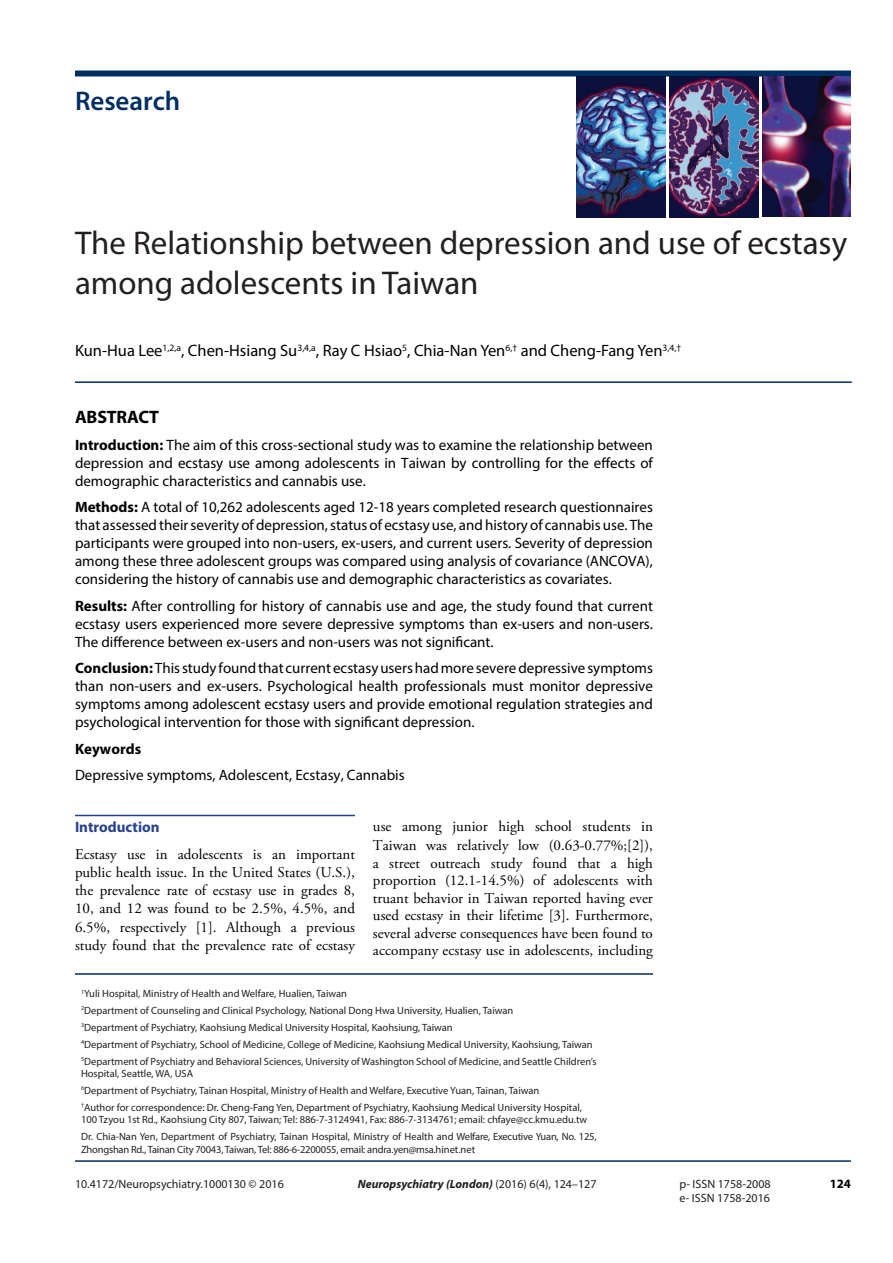
<style>
.page{position:relative;width:893px;height:1263px;background:#fff}
.page>*{position:absolute;margin:0;border:0;box-sizing:border-box;transform-origin:0 0}
.t1{font:33px/39.6px "Myriad Pro";color:#231f20}
.t2{font:600 27px "Myriad Pro";color:#002d62}
.t3{font:700 18px "Myriad Pro";letter-spacing:-.01em;color:#000}
.t4{font:16.5px "Myriad Pro";color:#000}
.t5{font:15px/18px "Myriad Pro";color:#000;text-align:justify}
.t6{font:15px/17.7px "Adobe Garamond Pro";color:#000;text-align:justify}
.t7{font:700 15px "Myriad Pro";color:#25408f}
.t8{font:700 15px "Myriad Pro";color:#000}
.t9{font:700 12.75px "Myriad Pro";color:#000}
.t10{font:12px/14.4px "Myriad Pro";color:#231f20}
.t11{font:italic 700 12px "Myriad Pro";color:#231f20}
.t12{font:10.5px/16.8px "Myriad Pro";color:#231f20}
.t13{font:10.5px "Myriad Pro";letter-spacing:-.02em;color:#231f20}
.s1{font-weight:700}
.s2{font-weight:400;font-style:normal}
</style>
<div class="page">
<div style="left:75px;top:71px;width:776px;height:6px;background:#002d62"></div>
<img style="left:576px;top:77px;width:89px;height:141px">
<img style="left:669px;top:77px;width:89px;height:140px">
<img style="left:763px;top:77px;width:88px;height:140px">
<hr style="left:75px;top:1160px;width:776px;height:2px;background:#002d62">
<hr style="left:75px;top:973px;width:578px;height:2px;background:#002d62">
<hr style="left:75px;top:381px;width:777px;height:2px;background:#002d62">
<hr style="left:75px;top:815px;width:280px;height:1px;background:#25408f">
<h2 class="t2" style="left:75px;top:84px;width:107px">Research</h2>
<h1 class="t1" style="left:75px;top:223px;width:774px">The Relationship between depression and use of ecstasy among adolescents in Taiwan</h1>
<p class="t4" style="left:75px;top:341px;width:608px">Kun-Hua Lee<sup>1,2,a</sup>, Chen-Hsiang Su<sup>3,4,a</sup>, Ray C Hsiao<sup>5</sup>, Chia-Nan Yen<sup>6,†</sup> and Cheng-Fang Yen<sup>3,4,†</sup></p>
<p class="t3" style="left:75px;top:405px;width:86px">ABSTRACT</p>
<p class="t5" style="left:75px;top:435px;width:579px"><span class="s1">Introduction:</span> The aim of this cross-sectional study was to examine the relationship between depression and ecstasy use among adolescents in Taiwan by controlling for the effects of demographic characteristics and cannabis use.</p>
<p class="t5" style="left:75px;top:498px;width:579px"><span class="s1">Methods:</span> A total of 10,262 adolescents aged 12-18 years completed research questionnaires that assessed their severity of depression, status of ecstasy use, and history of cannabis use. The participants were grouped into non-users, ex-users, and current users. Severity of depression among these three adolescent groups was compared using analysis of covariance (ANCOVA), considering the history of cannabis use and demographic characteristics as covariates.</p>
<p class="t5" style="left:75px;top:596px;width:579px"><span class="s1">Results:</span> After controlling for history of cannabis use and age, the study found that current ecstasy users experienced more severe depressive symptoms than ex-users and non-users.<br>The difference between ex-users and non-users was not significant.</p>
<p class="t5" style="left:75px;top:659px;width:579px"><span class="s1">Conclusion:</span> This study found that current ecstasy users had more severe depressive symptoms than non-users and ex-users. Psychological health professionals must monitor depressive symptoms among adolescent ecstasy users and provide emotional regulation strategies and psychological intervention for those with significant depression.</p>
<p class="t8" style="left:75px;top:739px;width:68px">Keywords</p>
<p class="t5" style="left:75px;top:766px;width:331px">Depressive symptoms, Adolescent, Ecstasy, Cannabis</p>
<p class="t7" style="left:75px;top:817px;width:86px">Introduction</p>
<p class="t6" style="left:75px;top:845px;width:281px;line-height:18.3px">Ecstasy use in adolescents is an important public health issue. In the United States (U.S.), the prevalence rate of ecstasy use in grades 8, 10, and 12 was found to be 2.5%, 4.5%, and 6.5%, respectively [1]. Although a previous study found that the prevalence rate of ecstasy</p>
<p class="t6" style="left:373px;top:818px;width:281px">use among junior high school students in Taiwan was relatively low (0.63-0.77%;[2]), a street outreach study found that a high proportion (12.1-14.5%) of adolescents with truant behavior in Taiwan reported having ever used ecstasy in their lifetime [3]. Furthermore, several adverse consequences have been found to accompany ecstasy use in adolescents, including</p>
<p class="t12" style="left:81px;top:985px;width:517px"><sup>1</sup>Yuli Hospital, Ministry of Health and Welfare, Hualien, Taiwan<br><sup>2</sup>Department of Counseling and Clinical Psychology, National Dong Hwa University, Hualien, Taiwan<br><sup>3</sup>Department of Psychiatry, Kaohsiung Medical University Hospital, Kaohsiung, Taiwan<br><sup>4</sup>Department of Psychiatry, School of Medicine, College of Medicine, Kaohsiung Medical University, Kaohsiung, Taiwan <sup>5</sup>Department of Psychiatry and Behavioral Sciences, University of Washington School of Medicine, and Seattle Children’s</p>
<p class="t12" style="left:81px;top:1065px;width:502px">Hospital, Seattle, WA, USA<br><sup>6</sup>Department of Psychiatry, Tainan Hospital, Ministry of Health and Welfare, Executive Yuan, Tainan, Taiwan<br><sup>†</sup>Author for correspondence: Dr. Cheng-Fang Yen, Department of Psychiatry, Kaohsiung Medical University Hospital,</p>
<p class="t12" style="left:81px;top:1111px;width:517px">100 Tzyou 1st Rd., Kaohsiung City 807, Taiwan; Tel: 886-7-3124941, Fax: 886-7-3134761; email: chfaye@cc.kmu.edu.tw<br>Dr. Chia-Nan Yen, Department of Psychiatry, Tainan Hospital, Ministry of Health and Welfare, Executive Yuan, No. 125,</p>
<p class="t13" style="left:81px;top:1143px;width:396px">Zhongshan Rd., Tainan City 70043, Taiwan, Tel: 886-6-2200055, email: andra.yen@msa.hinet.net</p>
<p class="t10" style="left:75px;top:1176px;width:210px">10.4172/Neuropsychiatry.1000130 © 2016</p>
<p class="t10" style="left:679px;top:1176px;width:93px">p- ISSN 1758-2008 e- ISSN 1758-2016</p>
<p class="t11" style="left:358px;top:1176px;width:240px">Neuropsychiatry (London) <span class="s2">(2016) 6(4), 124–127</span></p>
<p class="t9" style="left:830px;top:1176px;width:23px">124</p>
</div>
